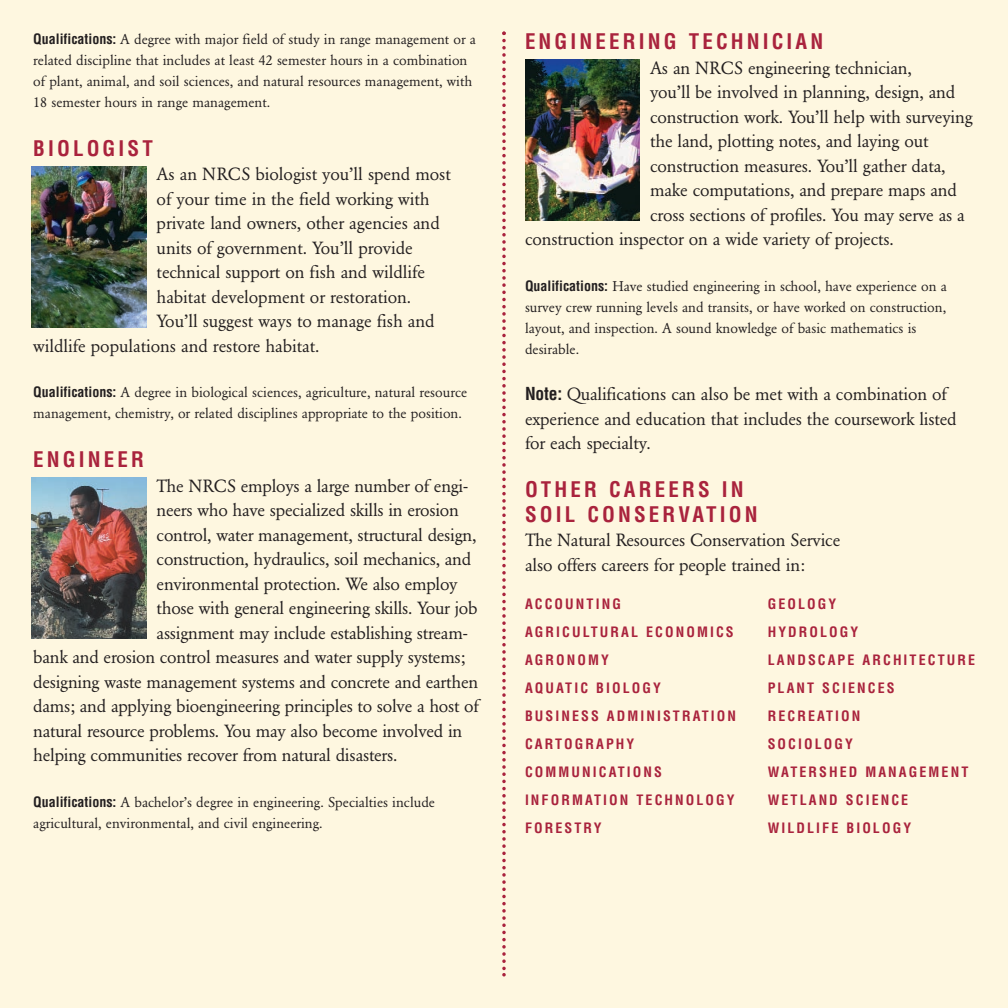
<style>
.page{position:relative;width:1008px;height:1008px;background:#fef7e0}
.page>*{position:absolute;margin:0;border:0;box-sizing:border-box;transform-origin:0 0}
.t1{font:700 condensed 21px/24.5px "Helvetica";letter-spacing:.15em;color:#a9233d}
.t2{font:17.5px/24.5px "Garamond BE";letter-spacing:-.01em;color:#231f20}
.t3{font:14px/21px "Garamond BE";color:#231f20}
.t4{font:700 condensed 14px/28px "Helvetica";letter-spacing:.15em;color:#a9233d}
.s1{font-family:"Helvetica";font-weight:700;font-stretch:condensed}
</style>
<div class="page">
<p class="t3" style="left:33px;top:30px;width:444px"><span class="s1">Qualifications:</span> A degree with major field of study in range management or a related discipline that includes at least 42 semester hours in a combination of plant, animal, and soil sciences, and natural resources management, with 18 semester hours in range management.</p>
<p class="t1" style="left:33px;top:138px;width:121px">BIOLOGIST</p>
<p class="t2" style="left:157px;top:164px;width:296px">As an NRCS biologist you’ll spend most</p>
<p class="t2" style="left:157px;top:188px;width:275px">of your time in the field working with</p>
<p class="t2" style="left:157px;top:213px;width:285px">private land owners, other agencies and</p>
<p class="t2" style="left:157px;top:237px;width:258px">units of government. You’ll provide</p>
<p class="t2" style="left:157px;top:262px;width:270px">technical support on fish and wildlife</p>
<p class="t2" style="left:157px;top:286px;width:256px">habitat development or restoration.</p>
<p class="t2" style="left:157px;top:311px;width:280px">You’ll suggest ways to manage fish and</p>
<p class="t2" style="left:33px;top:335px;width:288px">wildlife populations and restore habitat.</p>
<p class="t3" style="left:33px;top:383px;width:436px"><span class="s1">Qualifications:</span> A degree in biological sciences, agriculture, natural resource management, chemistry, or related disciplines appropriate to the position.</p>
<p class="t1" style="left:33px;top:449px;width:112px">ENGINEER</p>
<p class="t2" style="left:157px;top:475px;width:313px">The NRCS employs a large number of engi-</p>
<p class="t2" style="left:157px;top:500px;width:304px">neers who have specialized skills in erosion</p>
<p class="t2" style="left:157px;top:524px;width:321px">control, water management, structural design,</p>
<p class="t2" style="left:157px;top:549px;width:316px">construction, hydraulics, soil mechanics, and</p>
<p class="t2" style="left:157px;top:573px;width:303px">environmental protection. We also employ</p>
<p class="t2" style="left:157px;top:598px;width:322px">those with general engineering skills. Your job</p>
<p class="t2" style="left:157px;top:622px;width:312px">assignment may include establishing stream-</p>
<p class="t2" style="left:33px;top:647px;width:434px">bank and erosion control measures and water supply systems;</p>
<p class="t2" style="left:33px;top:671px;width:446px">designing waste management systems and concrete and earthen</p>
<p class="t2" style="left:33px;top:696px;width:447px">dams; and applying bioengineering principles to solve a host of</p>
<p class="t2" style="left:33px;top:720px;width:431px">natural resource problems. You may also become involved in</p>
<p class="t2" style="left:33px;top:745px;width:366px">helping communities recover from natural disasters.</p>
<p class="t3" style="left:33px;top:793px;width:403px"><span class="s1">Qualifications:</span> A bachelor’s degree in engineering. Specialties include agricultural, environmental, and civil engineering.</p>
<p class="t1" style="left:525px;top:31px;width:300px">ENGINEERING TECHNICIAN</p>
<p class="t2" style="left:650px;top:57px;width:263px">As an NRCS engineering technician,</p>
<p class="t2" style="left:650px;top:81px;width:307px">you’ll be involved in planning, design, and</p>
<p class="t2" style="left:650px;top:106px;width:324px">construction work. You’ll help with surveying</p>
<p class="t2" style="left:650px;top:130px;width:280px">the land, plotting notes, and laying out</p>
<p class="t2" style="left:650px;top:155px;width:297px">construction measures. You’ll gather data,</p>
<p class="t2" style="left:650px;top:179px;width:308px">make computations, and prepare maps and</p>
<p class="t2" style="left:650px;top:204px;width:316px">cross sections of profiles. You may serve as a</p>
<p class="t2" style="left:525px;top:228px;width:370px">construction inspector on a wide variety of projects.</p>
<p class="t3" style="left:525px;top:276px;width:423px"><span class="s1">Qualifications:</span> Have studied engineering in school, have experience on a survey crew running levels and transits, or have worked on construction, layout, and inspection. A sound knowledge of basic mathematics is desirable.</p>
<p class="t2" style="left:525px;top:383px;width:433px"><span class="s1">Note:</span> Qualifications can also be met with a combination of experience and education that includes the coursework listed for each specialty.</p>
<p class="t1" style="left:525px;top:479px;width:234px">OTHER CAREERS IN<br>SOIL CONSERVATION</p>
<p class="t2" style="left:525px;top:530px;width:317px">The Natural Resources Conservation Service also offers careers for people trained in:</p>
<p class="t4" style="left:525px;top:592px;width:213px">ACCOUNTING<br>AGRICULTURAL ECONOMICS<br>AGRONOMY<br>AQUATIC BIOLOGY<br>BUSINESS ADMINISTRATION<br>CARTOGRAPHY<br>COMMUNICATIONS<br>INFORMATION TECHNOLOGY<br>FORESTRY</p>
<p class="t4" style="left:768px;top:592px;width:209px">GEOLOGY<br>HYDROLOGY<br>LANDSCAPE ARCHITECTURE<br>PLANT SCIENCES<br>RECREATION<br>SOCIOLOGY<br>WATERSHED MANAGEMENT<br>WETLAND SCIENCE<br>WILDLIFE BIOLOGY</p>
</div>
